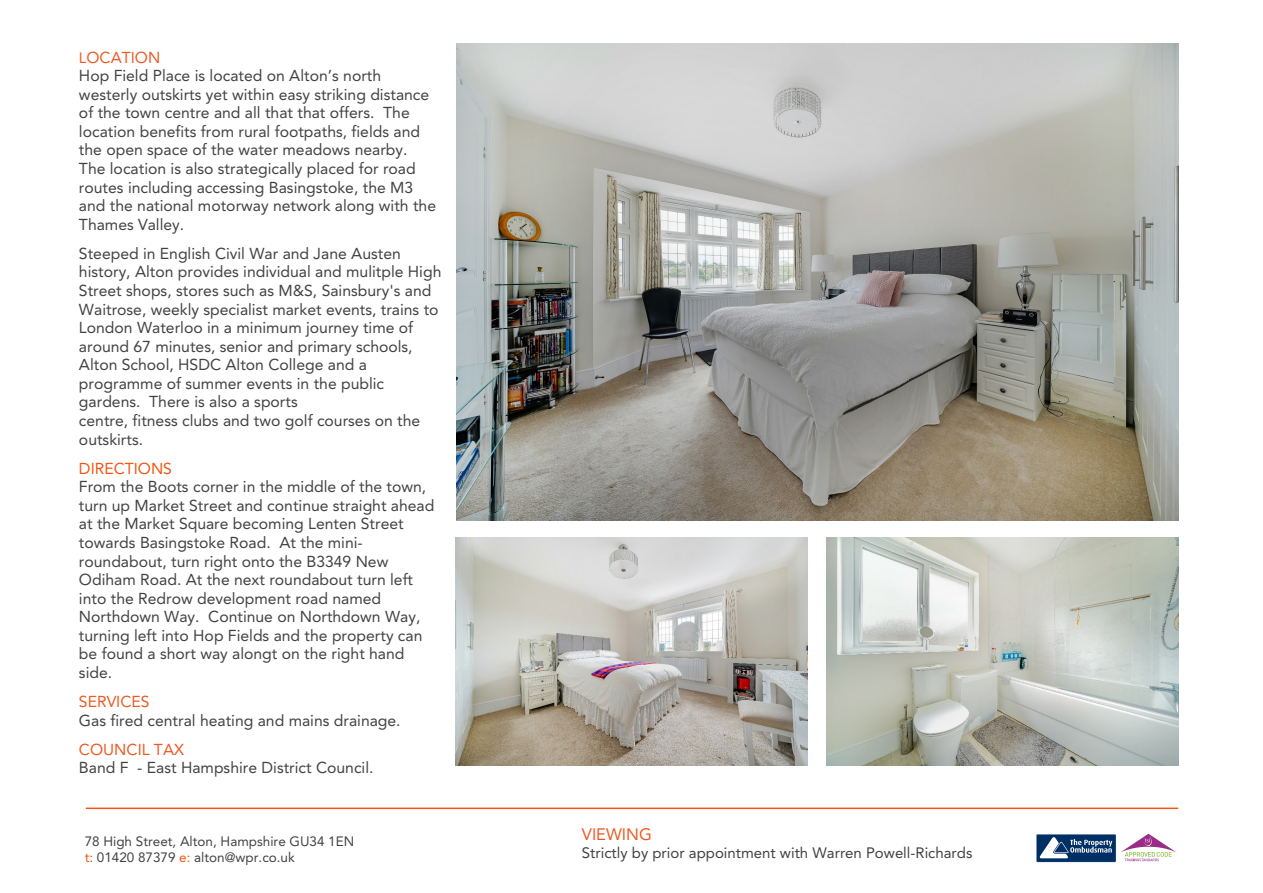
<style>
.page{position:relative;width:1263px;height:893px;background:#fff}
.page>*{position:absolute;margin:0;border:0;box-sizing:border-box;transform-origin:0 0}
.t1{font:16.5px "Avenir LT Std";color:#eb5b25}
.t2{font:15.75px/18.6px "Avenir LT Std";color:#424242}
.t3{font:15.75px "Avenir LT Std";color:#eb5b25}
.t4{font:15.75px "Avenir LT Std";color:#f25513}
.t5{font:15px "Avenir LT Std";color:#424242}
.t6{font:13.5px/15.9px "Avenir LT Std";color:#424242}
.s1{font-size:15px;color:#eb5b25}
.s2{color:#eb5b25}
.s3{color:#f25513}
</style>
<div class="page">
<img style="left:456px;top:537px;width:351px;height:229px">
<img style="left:827px;top:537px;width:351px;height:229px">
<img style="left:456px;top:44px;width:722px;height:476px">
<hr style="left:86px;top:807px;width:1092px;height:2px;background:#f25513">
<svg style="left:1036px;top:834px;width:140px;height:28px"></svg>
<p class="t2" style="left:79px;top:49px;width:359px"><span class="s1">L</span><span class="s2">OCATION<br></span>Hop Field Place is located on Alton’s north westerly outskirts yet within easy striking distance of the town centre and all that that offers. The location benefits from rural footpaths, fields and the open space of the water meadows nearby.<br>The location is also strategically placed for road routes including accessing Basingstoke, the M3 and the national motorway network along with the Thames Valley.</p>
<p class="t2" style="left:79px;top:246px;width:364px">Steeped in English Civil War and Jane Austen history, Alton provides individual and mulitple High Street shops, stores such as M&amp;S, Sainsbury's and Waitrose, weekly specialist market events, trains to London Waterloo in a minimum journey time of around 67 minutes, senior and primary schools, Alton School, HSDC Alton College and a programme of summer events in the public gardens. There is also a sports<br>centre, fitness clubs and two golf courses on the outskirts.</p>
<p class="t4" style="left:79px;top:462px;width:95px">DIRECTIONS</p>
<p class="t2" style="left:79px;top:479px;width:357px">From the Boots corner in the middle of the town, turn up Market Street and continue straight ahead at the Market Square becoming Lenten Street towards Basingstoke Road. At the mini&shy;roundabout, turn right onto the B3349 New Odiham Road. At the next roundabout turn left into the Redrow development road named Northdown Way. Continue on Northdown Way, turning left into Hop Fields and the property can be found a short way alongt on the right hand side.</p>
<p class="t3" style="left:79px;top:695px;width:72px">SERVICES</p>
<p class="t2" style="left:79px;top:712px;width:323px">Gas fired central heating and mains drainage.</p>
<p class="t3" style="left:79px;top:743px;width:107px">COUNCIL TAX</p>
<p class="t2" style="left:79px;top:760px;width:296px">Band F - East Hampshire District Council.</p>
<p class="t6" style="left:85px;top:835px;width:271px">78 High Street, Alton, Hampshire GU34 1EN <span class="s3">t:</span> 01420 87379 <span class="s3">e:</span> alton@wpr.co.uk</p>
<p class="t1" style="left:582px;top:827px;width:71px">VIEWING</p>
<p class="t5" style="left:582px;top:847px;width:392px">Strictly by prior appointment with Warren Powell-Richards</p>
</div>
